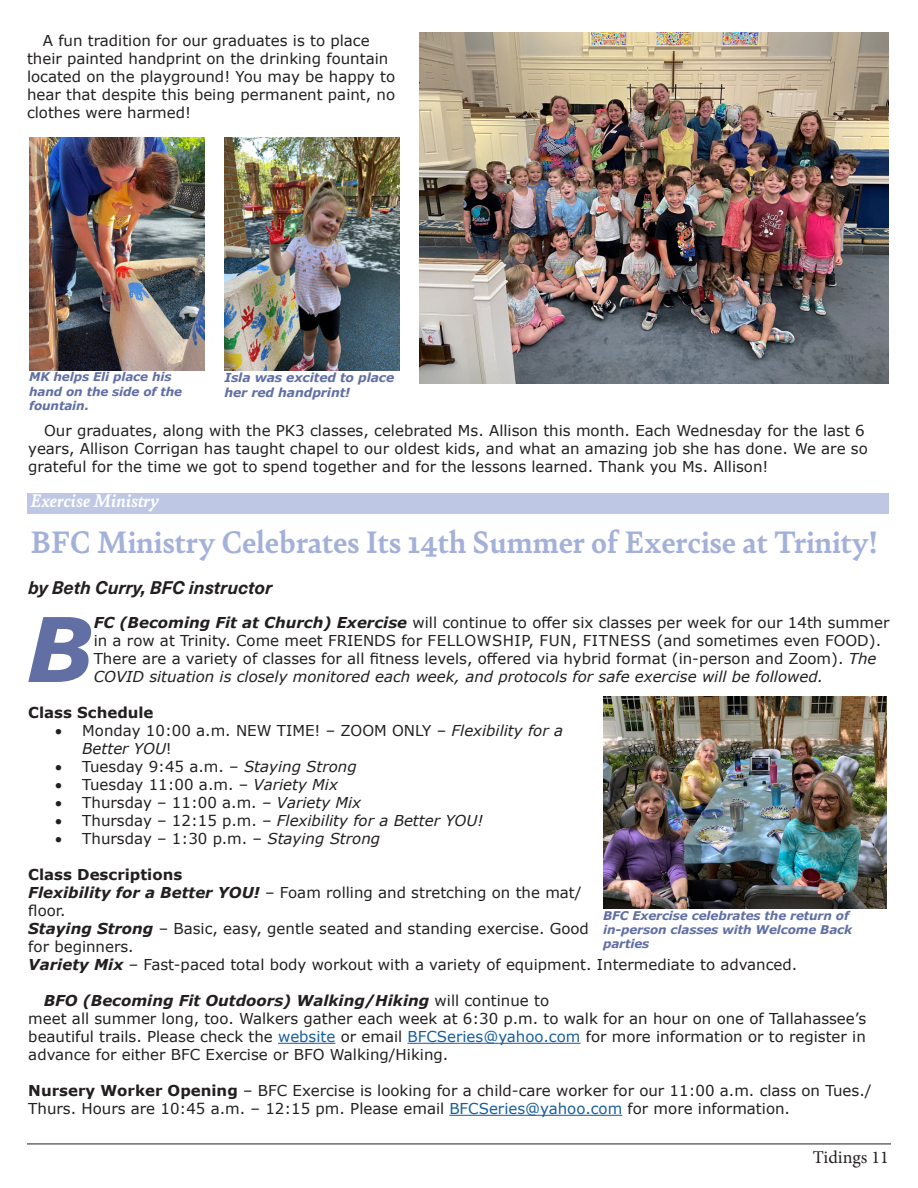
<style>
.page{position:relative;width:918px;height:1188px;background:#fff}
.page>*{position:absolute;margin:0;border:0;box-sizing:border-box;transform-origin:0 0}
.Drop_Cap{font:italic 700 89.25px "Verdana";color:#616fa4}
.Article_Heading{font:700 33px "Bely";color:#a3b0d9}
.t1{font:italic 700 19.5px "Bely";color:#fff}
.Paragraph_Style_1{font:italic 700 18px "Neue Haas Unica W1 G";color:#231f20}
.t2{font:18px "Minion Pro";color:#231f20}
.Drop_Cap-2{font:15px/18px "Verdana";color:#231f20}
.t3{font:italic 15px "Verdana";color:#231f20}
.t4{font:700 15px "Verdana";color:#231f20}
.t5{font:italic 700 12.45px/14.9px "Verdana";letter-spacing:-.01em;color:#616fa4}
.t6{font:italic 700 12px/14.4px "Verdana";letter-spacing:-.01em;color:#616fa4}
.s1{font-weight:700;font-style:italic}
.s2{font-style:italic}
.s3{font-style:normal}
.s4{color:#175d9e}
.s5{font-weight:700}
</style>
<div class="page">
<hr style="left:27px;top:1144px;width:864px;height:1px;background:#231f20">
<hr style="left:278px;top:1043px;width:57px;height:1px;background:#175d9e">
<hr style="left:407px;top:1043px;width:173px;height:1px;background:#175d9e">
<hr style="left:449px;top:1115px;width:173px;height:1px;background:#175d9e">
<img style="left:603px;top:696px;width:283px;height:213px">
<img style="left:420px;top:32px;width:468px;height:351px">
<img style="left:29px;top:138px;width:175px;height:233px">
<img style="left:224px;top:138px;width:175px;height:233px">
<div style="left:27px;top:493px;width:862px;height:21px;background:#bec7e4"></div>
<p class="Drop_Cap-2" style="left:27px;top:31px;width:370px;text-indent:16px">A fun tradition for our graduates is to place their painted handprint on the drinking fountain located on the playground! You may be happy to hear that despite this being permanent paint, no clothes were harmed!</p>
<p class="t6" style="left:29px;top:369px;width:155px">MK helps Eli place his hand on the side of the fountain.</p>
<p class="t5" style="left:224px;top:369px;width:171px">Isla was excited to place her red handprint!</p>
<p class="Drop_Cap-2" style="left:28px;top:422px;width:841px;text-indent:16px">Our graduates, along with the PK3 classes, celebrated Ms. Allison this month. Each Wednesday for the last 6 years, Allison Corrigan has taught chapel to our oldest kids, and what an amazing job she has done. We are so grateful for the time we got to spend together and for the lessons learned. Thank you Ms. Allison!</p>
<h3 class="t1" style="left:30px;top:487px;width:130px">Exercise Ministry</h3>
<p class="Article_Heading" style="left:30px;top:519px;width:849px">BFC Ministry Celebrates Its 14th Summer of Exercise at Trinity!</p>
<p class="Paragraph_Style_1" style="left:28px;top:574px;width:245px">by Beth Curry, BFC instructor</p>
<p class="Drop_Cap" style="left:26px;top:586px;width:70px">B</p>
<p class="Drop_Cap-2" style="left:94px;top:613px;width:797px"><span class="s1">FC (Becoming Fit at Church) Exercise</span> will continue to offer six classes per week for our 14th summer in a row at Trinity. Come meet FRIENDS for FELLOWSHIP, FUN, FITNESS (and sometimes even FOOD).</p>
<p class="Drop_Cap-2" style="left:94px;top:649px;width:784px">There are a variety of classes for all fitness levels, offered via hybrid format (in-person and Zoom). <span class="s2">The<br>COVID situation is closely monitored each week, and protocols for safe exercise will be followed.</span></p>
<p class="t4" style="left:28px;top:702px;width:127px">Class Schedule</p>
<p class="Drop_Cap-2" style="left:82px;top:721px;width:482px;text-indent:-27px">• Monday 10:00 a.m. NEW TIME! – ZOOM ONLY – <span class="s2">Flexibility for a<br>Better YOU</span>!</p>
<p class="Drop_Cap-2" style="left:55px;top:757px;width:303px">• Tuesday 9:45 a.m. – <span class="s2">Staying Strong</span></p>
<p class="Drop_Cap-2" style="left:55px;top:775px;width:284px">• Tuesday 11:00 a.m. – <span class="s2">Variety Mix</span></p>
<p class="Drop_Cap-2" style="left:55px;top:793px;width:307px">• Thursday – 11:00 a.m. – <span class="s2">Variety Mix</span></p>
<p class="t3" style="left:55px;top:810px;width:430px">• <span class="s3">Thursday – 12:15 p.m. –</span> Flexibility for a Better YOU!</p>
<p class="Drop_Cap-2" style="left:55px;top:829px;width:326px">• Thursday – 1:30 p.m. – <span class="s2">Staying Strong</span></p>
<p class="t4" style="left:28px;top:864px;width:155px">Class Descriptions</p>
<p class="Drop_Cap-2" style="left:28px;top:883px;width:555px"><span class="s1">Flexibility for a Better YOU!</span> – Foam rolling and stretching on the mat/ floor.</p>
<p class="Drop_Cap-2" style="left:28px;top:919px;width:562px"><span class="s1">Staying Strong</span> – Basic, easy, gentle seated and standing exercise. Good for beginners.</p>
<p class="Drop_Cap-2" style="left:28px;top:955px;width:771px"><span class="s1">Variety Mix</span> – Fast-paced total body workout with a variety of equipment. Intermediate to advanced.</p>
<p class="Drop_Cap-2" style="left:28px;top:991px;width:839px;text-indent:15px"><span class="s1">BFO (Becoming Fit Outdoors) Walking/Hiking</span> will continue to<br>meet all summer long, too. Walkers gather each week at 6:30 p.m. to walk for an hour on one of Tallahassee’s beautiful trails. Please check the <span class="s4">website</span> or email <span class="s4">BFCSeries@yahoo.com</span> for more information or to register in advance for either BFC Exercise or BFO Walking/Hiking.</p>
<p class="Drop_Cap-2" style="left:28px;top:1081px;width:845px"><span class="s5">Nursery Worker Opening</span> – BFC Exercise is looking for a child-care worker for our 11:00 a.m. class on Tues./<br>Thurs. Hours are 10:45 a.m. – 12:15 pm. Please email <span class="s4">BFCSeries@yahoo.com</span> for more information.</p>
<p class="t6" style="left:603px;top:908px;width:251px">BFC Exercise celebrates the return of in-person classes with Welcome Back parties</p>
<p class="t2" style="left:813px;top:1145px;width:78px">Tidings 11</p>
</div>
